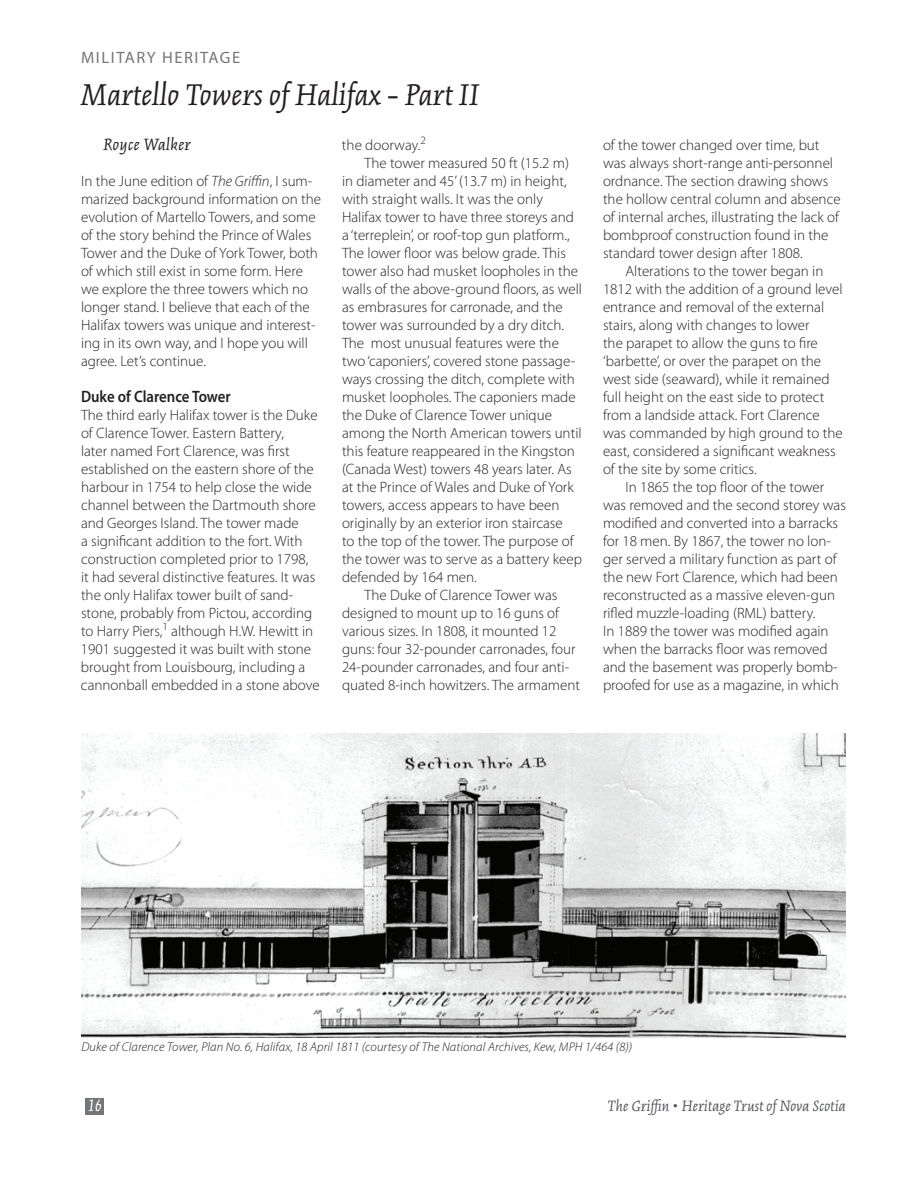
<style>
.page{position:relative;width:918px;height:1188px;background:#fff}
.page>*{position:absolute;margin:0;border:0;box-sizing:border-box;transform-origin:0 0}
.t1{font:italic 33px "Kinesis Pro 3";letter-spacing:.01em;color:#231f20}
.t2{font:italic 18px "Kinesis Pro 3";letter-spacing:.025em;color:#231f20}
.t3{font:italic 18px "Kinesis Pro 3";color:#fff}
.t4{font:italic 16.5px "Kinesis Pro 3";letter-spacing:.01em;color:#57585a}
.t5{font:600 16.5px "Myriad Pro";color:#231f20;scale:.9 1}
.t6{font:16.5px "Myriad Pro";letter-spacing:.095em;color:#757679}
.t7{font:300 15px/18px "Myriad Pro";color:#231f20}
.t8{font:italic 300 12.75px "Myriad Pro";letter-spacing:.01em;color:#231f20}
.s1{font-style:italic}
</style>
<div class="page">
<div style="left:85px;top:1098px;width:19px;height:17px;background:#757679"></div>
<img style="left:81px;top:733px;width:765px;height:305px">
<p class="t6" style="left:81px;top:48px;width:161px">MILITARY HERITAGE</p>
<h1 class="t1" style="left:81px;top:76px;width:400px">Martello Towers of Halifax – Part II</h1>
<p class="t2" style="left:104px;top:134px;width:89px">Royce Walker</p>
<p class="t7" style="left:81px;top:172px;width:242px">In the June edition of <span class="s1">The Griffin</span>, I sum&shy;marized background information on the evolution of Martello Towers, and some of the story behind the Prince of Wales Tower and the Duke of York Tower, both of which still exist in some form. Here we explore the three towers which no longer stand. I believe that each of the Halifax towers was unique and interest&shy;ing in its own way, and I hope you will agree. Let’s continue.</p>
<p class="t5" style="left:81px;top:386px;width:168px">Duke of Clarence Tower</p>
<p class="t7" style="left:81px;top:406px;width:240px">The third early Halifax tower is the Duke of Clarence Tower. Eastern Battery,<br>later named Fort Clarence, was first established on the eastern shore of the harbour in 1754 to help close the wide channel between the Dartmouth shore and Georges Island. The tower made<br>a significant addition to the fort. With construction completed prior to 1798, it had several distinctive features. It was the only Halifax tower built of sand&shy;stone, probably from Pictou, according to Harry Piers,<sup>1</sup> although H.W. Hewitt in 1901 suggested it was built with stone brought from Louisbourg, including a cannonball embedded in a stone above</p>
<p class="t7" style="left:342px;top:136px;width:85px">the doorway.<sup>2</sup></p>
<p class="t7" style="left:364px;top:154px;width:206px">The tower measured 50 ft (15.2 m)</p>
<p class="t7" style="left:342px;top:172px;width:226px">in diameter and 45’ (13.7 m) in height,</p>
<p class="t7" style="left:342px;top:190px;width:202px">with straight walls. It was the only</p>
<p class="t7" style="left:342px;top:208px;width:233px">Halifax tower to have three storeys and</p>
<p class="t7" style="left:342px;top:226px;width:229px">a ‘terreplein’, or roof-top gun platform.,</p>
<p class="t7" style="left:342px;top:244px;width:226px">The lower floor was below grade. This</p>
<p class="t7" style="left:342px;top:262px;width:238px">tower also had musket loopholes in the</p>
<p class="t7" style="left:342px;top:280px;width:242px">walls of the above-ground floors, as well</p>
<p class="t7" style="left:342px;top:298px;width:222px">as embrasures for carronade, and the</p>
<p class="t7" style="left:342px;top:316px;width:224px">tower was surrounded by a dry ditch.</p>
<p class="t7" style="left:342px;top:334px;width:218px">The most unusual features were the</p>
<p class="t7" style="left:342px;top:352px;width:235px">two ‘caponiers’, covered stone passage-</p>
<p class="t7" style="left:342px;top:370px;width:234px">ways crossing the ditch, complete with</p>
<p class="t7" style="left:342px;top:388px;width:235px">musket loopholes. The caponiers made</p>
<p class="t7" style="left:342px;top:406px;width:212px">the Duke of Clarence Tower unique</p>
<p class="t7" style="left:342px;top:424px;width:241px">among the North American towers until</p>
<p class="t7" style="left:342px;top:442px;width:234px">this feature reappeared in the Kingston</p>
<p class="t7" style="left:342px;top:460px;width:231px">(Canada West) towers 48 years later. As</p>
<p class="t7" style="left:342px;top:478px;width:233px">at the Prince of Wales and Duke of York</p>
<p class="t7" style="left:342px;top:496px;width:219px">towers, access appears to have been</p>
<p class="t7" style="left:342px;top:514px;width:222px">originally by an exterior iron staircase</p>
<p class="t7" style="left:342px;top:532px;width:233px">to the top of the tower. The purpose of</p>
<p class="t7" style="left:342px;top:550px;width:242px">the tower was to serve as a battery keep</p>
<p class="t7" style="left:342px;top:568px;width:136px">defended by 164 men.</p>
<p class="t7" style="left:364px;top:586px;width:195px">The Duke of Clarence Tower was</p>
<p class="t7" style="left:342px;top:604px;width:219px">designed to mount up to 16 guns of</p>
<p class="t7" style="left:342px;top:622px;width:216px">various sizes. In 1808, it mounted 12</p>
<p class="t7" style="left:342px;top:640px;width:235px">guns: four 32-pounder carronades, four</p>
<p class="t7" style="left:342px;top:658px;width:229px">24-pounder carronades, and four anti-</p>
<p class="t7" style="left:342px;top:676px;width:240px">quated 8-inch howitzers. The armament</p>
<p class="t7" style="left:603px;top:136px;width:239px">of the tower changed over time, but was always short-range anti-personnel ordnance. The section drawing shows the hollow central column and absence of internal arches, illustrating the lack of bombproof construction found in the standard tower design after 1808.</p>
<p class="t7" style="left:603px;top:262px;width:241px;text-indent:22px">Alterations to the tower began in 1812 with the addition of a ground level entrance and removal of the external stairs, along with changes to lower<br>the parapet to allow the guns to fire ‘barbette’, or over the parapet on the west side (seaward), while it remained full height on the east side to protect from a landside attack. Fort Clarence was commanded by high ground to the east, considered a significant weakness of the site by some critics.</p>
<p class="t7" style="left:603px;top:478px;width:245px;text-indent:22px">In 1865 the top floor of the tower was removed and the second storey was modified and converted into a barracks for 18 men. By 1867, the tower no lon&shy;ger served a military function as part of the new Fort Clarence, which had been reconstructed as a massive eleven-gun rifled muzzle-loading (RML) battery.<br>In 1889 the tower was modified again when the barracks floor was removed and the basement was properly bomb&shy;proofed for use as a magazine, in which</p>
<p class="t8" style="left:81px;top:1040px;width:552px">Duke of Clarence Tower, Plan No. 6, Halifax, 18 April 1811 (courtesy of The National Archives, Kew, MPH 1/464 (8))</p>
<p class="t3" style="left:88px;top:1096px;width:15px">16</p>
<p class="t4" style="left:608px;top:1097px;width:240px">The Griffin • Heritage Trust of Nova Scotia</p>
</div>
